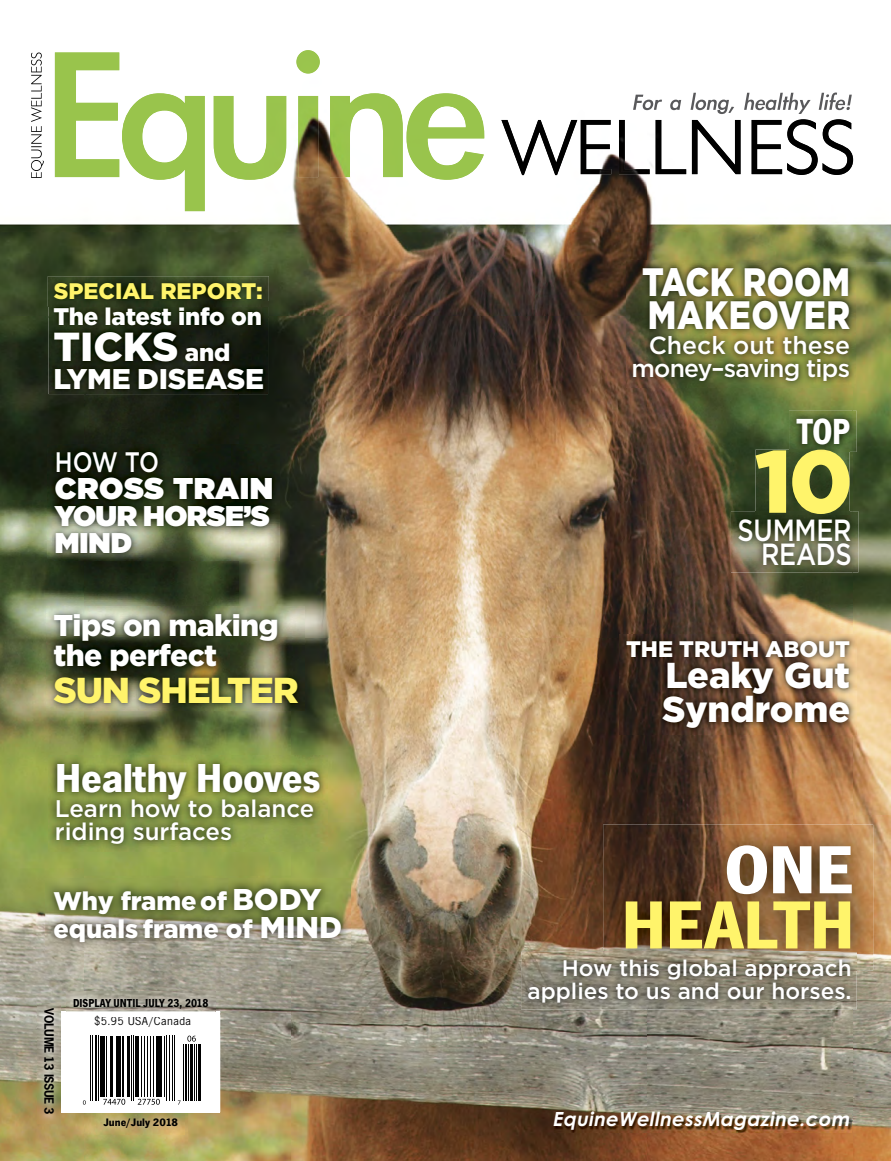
<style>
.page{position:relative;width:891px;height:1161px;background:#fff}
.page>*{position:absolute;margin:0;border:0;box-sizing:border-box;transform-origin:0 0}
.t1{font:900 88.5px "Gotham";color:#fff46b}
.t2{font:700 70.5px "News Got T";letter-spacing:-.01em;color:#fff46b}
.t3{font:700 70.5px "News Got T";color:#fff}
.t4{font:700 42px "News Got T";letter-spacing:-.01em;color:#fff}
.t5{font:900 40.5px "Gotham";color:#fff}
.t6{font:900 39.6px/33px "Gotham";color:#fff;scale:.83 1}
.t7{font:700 37.65px "News Got T";color:#fff;scale:.83 1}
.t8{font:900 36px/33.9px "Gotham";color:#fff}
.t9{font:900 36px "Gotham";letter-spacing:-.03em;color:#fff46b}
.t10{font:500 30.6px/24px "Gotham";letter-spacing:-.01em;color:#fff;text-align:right;scale:.83 1}
.t11{font:900 30px/30px "Gotham";letter-spacing:-.02em;color:#fff}
.t12{font:900 30px "Gotham";letter-spacing:.02em;color:#fff}
.t13{font:900 28.5px/27px "Gotham";letter-spacing:-.02em;color:#fff}
.t14{font:900 28.5px "Gotham";letter-spacing:-.01em;color:#fff}
.t15{font:500 28.2px "Gotham";color:#fff;scale:.83 1}
.t16{font:900 25.5px/27.9px "Gotham";color:#fff}
.t17{font:500 24.75px/22.5px "Gotham";letter-spacing:-.03em;color:#fff;text-align:right}
.t18{font:500 24px/22.5px "Gotham";color:#fff}
.t19{font:900 24px "Gotham";letter-spacing:-.01em;color:#fff}
.t20{font:500 22.5px/22.8px "Gotham";color:#fff;text-align:right}
.t21{font:900 22.5px "Gotham";color:#fff46b}
.t22{font:900 22.5px "Gotham";color:#fff}
.t23{font:italic 700 19.5px "Century Gothic";letter-spacing:.02em;color:#fff}
.t24{font:12.6px "News Got T";letter-spacing:.03em;color:#000}
.t25{font:700 12px "News Got T";color:#000;scale:.87 1}
.t26{font:700 12px "News Gothic Std";letter-spacing:-.03em;color:#000}
.t27{font:700 11.25px "News Got T";color:#000}
.s1{font-size:24px}
.s2{font-size:30px}
</style>
<div class="page">
<img style="left:0;top:52px;width:647px;height:264px">
<img style="left:647px;top:92px;width:244px;height:171px">
<img style="left:853px;top:263px;width:38px;height:898px">
<img style="left:0;top:316px;width:84px;height:845px">
<img style="left:239px;top:316px;width:408px;height:322px">
<img style="left:84px;top:394px;width:155px;height:50px">
<img style="left:647px;top:388px;width:206px;height:246px">
<img style="left:84px;top:560px;width:155px;height:46px">
<img style="left:290px;top:638px;width:357px;height:523px">
<img style="left:84px;top:711px;width:206px;height:303px">
<img style="left:647px;top:734px;width:206px;height:90px">
<img style="left:647px;top:1009px;width:206px;height:152px">
<img style="left:187px;top:1014px;width:103px;height:147px">
<img style="left:84px;top:1113px;width:103px;height:48px">
<img style="left:55px;top:50px;width:429px;height:161px">
<img style="left:755px;top:450px;width:95px;height:61px">
<svg style="left:501px;top:93px;width:352px;height:82px"></svg>
<svg style="left:31px;top:53px;width:13px;height:125px"></svg>
<img style="left:554px;top:1114px;width:298px;height:18px">
<div style="left:62px;top:1011px;width:158px;height:101px;background:#fff"></div>
<img style="left:37px;top:1004px;width:24px;height:119px">
<img style="left:66px;top:992px;width:149px;height:20px">
<img style="left:97px;top:1113px;width:87px;height:22px">
<hr style="left:90px;top:1036px;width:1px;height:65px;background:#000">
<hr style="left:92px;top:1036px;width:1px;height:65px;background:#000">
<hr style="left:96px;top:1036px;width:1px;height:65px;background:#000">
<hr style="left:98px;top:1036px;width:1px;height:65px;background:#000">
<hr style="left:100px;top:1036px;width:3px;height:60px;background:#000">
<hr style="left:104px;top:1036px;width:1px;height:60px;background:#000">
<hr style="left:106px;top:1036px;width:1px;height:60px;background:#000">
<hr style="left:110px;top:1036px;width:1px;height:60px;background:#000">
<hr style="left:113px;top:1036px;width:1px;height:60px;background:#000">
<hr style="left:116px;top:1036px;width:2px;height:60px;background:#000">
<hr style="left:119px;top:1036px;width:2px;height:60px;background:#000">
<hr style="left:122px;top:1036px;width:2px;height:60px;background:#000">
<hr style="left:127px;top:1036px;width:1px;height:60px;background:#000">
<hr style="left:129px;top:1036px;width:1px;height:60px;background:#000">
<hr style="left:131px;top:1036px;width:1px;height:65px;background:#000">
<hr style="left:133px;top:1036px;width:1px;height:65px;background:#000">
<hr style="left:135px;top:1036px;width:1px;height:60px;background:#000">
<hr style="left:137px;top:1036px;width:2px;height:60px;background:#000">
<hr style="left:141px;top:1036px;width:1px;height:60px;background:#000">
<hr style="left:144px;top:1036px;width:1px;height:60px;background:#000">
<hr style="left:147px;top:1036px;width:1px;height:60px;background:#000">
<hr style="left:151px;top:1036px;width:1px;height:60px;background:#000">
<hr style="left:153px;top:1036px;width:1px;height:60px;background:#000">
<hr style="left:156px;top:1036px;width:2px;height:60px;background:#000">
<hr style="left:160px;top:1036px;width:2px;height:60px;background:#000">
<hr style="left:164px;top:1036px;width:1px;height:60px;background:#000">
<hr style="left:166px;top:1036px;width:1px;height:65px;background:#000">
<hr style="left:169px;top:1036px;width:1px;height:65px;background:#000">
<hr style="left:172px;top:1036px;width:1px;height:65px;background:#000">
<hr style="left:174px;top:1036px;width:1px;height:65px;background:#000">
<hr style="left:184px;top:1044px;width:1px;height:57px;background:#000">
<hr style="left:185px;top:1044px;width:2px;height:57px;background:#000">
<hr style="left:188px;top:1044px;width:1px;height:57px;background:#000">
<hr style="left:191px;top:1044px;width:2px;height:57px;background:#000">
<hr style="left:194px;top:1044px;width:1px;height:57px;background:#000">
<hr style="left:196px;top:1044px;width:1px;height:57px;background:#000">
<hr style="left:198px;top:1044px;width:2px;height:57px;background:#000">
<hr style="left:200px;top:1044px;width:1px;height:57px;background:#000">
<svg style="left:83px;top:1100px;width:3px;height:5px"></svg>
<svg style="left:103px;top:1099px;width:22px;height:6px"></svg>
<svg style="left:138px;top:1099px;width:22px;height:6px"></svg>
<svg style="left:187px;top:1036px;width:9px;height:6px"></svg>
<img style="left:603px;top:824px;width:270px;height:147px">
<img style="left:48px;top:276px;width:221px;height:118px">
<img style="left:54px;top:307px;width:208px;height:18px">
<img style="left:45px;top:879px;width:305px;height:72px">
<img style="left:47px;top:444px;width:232px;height:116px">
<img style="left:48px;top:301px;width:220px;height:5px">
<img style="left:48px;top:756px;width:279px;height:95px">
<img style="left:620px;top:634px;width:237px;height:100px">
<img style="left:47px;top:606px;width:257px;height:105px">
<img style="left:626px;top:260px;width:230px;height:128px">
<img style="left:731px;top:511px;width:127px;height:61px">
<img style="left:755px;top:511px;width:95px;height:3px">
<img style="left:789px;top:411px;width:68px;height:41px">
<img style="left:789px;top:450px;width:61px;height:2px">
<img style="left:521px;top:952px;width:336px;height:57px">
<img style="left:603px;top:952px;width:254px;height:19px">
<p class="t21" style="left:54px;top:283px;width:211px">SPECIAL REPORT:</p>
<p class="t19" style="left:53px;top:308px;width:210px">The latest info on</p>
<h3 class="t5" style="left:53px;top:332px;width:178px">TICKS <span class="s1">and</span></h3>
<p class="t14" style="left:53px;top:369px;width:212px">LYME DISEASE</p>
<p class="t15" style="left:55px;top:451px;width:127px">HOW TO</p>
<h3 class="t12" style="left:55px;top:478px;width:220px">CROSS TRAIN</h3>
<p class="t13" style="left:55px;top:505px;width:217px">YOUR HORSE’S<br>MIND</p>
<h3 class="t11" style="left:53px;top:613px;width:227px">Tips on making the perfect</h3>
<h3 class="t9" style="left:53px;top:678px;width:247px">SUN SHELTER</h3>
<h3 class="t4" style="left:55px;top:764px;width:268px">Healthy Hooves</h3>
<p class="t18" style="left:55px;top:799px;width:261px">Learn how to balance riding surfaces</p>
<p class="t16" style="left:53px;top:889px;width:290px">Why frame of <span class="s2">BODY </span>equals frame of <span class="s2">MIND</span></p>
<p class="t26" style="left:56px;top:1008px;width:108px;rotate:90deg">VOLUME 13 ISSUE 3</p>
<p class="t25" style="left:73px;top:999px;width:157px">DISPLAY UNTIL JULY 23, 2018</p>
<p class="t24" style="left:94px;top:1014px;width:98px">$5.95 USA/Canada</p>
<p class="t27" style="left:103px;top:1118px;width:76px">June/July 2018</p>
<h3 class="t6" style="left:642px;top:268px;width:252px">TACK ROOM<br>MAKEOVER</h3>
<p class="t17" style="left:631px;top:336px;width:220px">Check out these money–saving tips</p>
<h3 class="t7" style="left:796px;top:419px;width:66px">TOP</h3>
<h1 class="t1" style="left:755px;top:450px;width:100px">10</h1>
<h3 class="t10" style="left:738px;top:520px;width:139px">SUMMER<br>READS</h3>
<p class="t22" style="left:626px;top:641px;width:226px">THE TRUTH ABOUT</p>
<h3 class="t8" style="left:662px;top:661px;width:189px">Leaky Gut<br>Syndrome</h3>
<h2 class="t3" style="left:725px;top:846px;width:132px">ONE</h2>
<h2 class="t2" style="left:621px;top:901px;width:235px">HEALTH</h2>
<p class="t20" style="left:528px;top:958px;width:326px">How this global approach applies to us and our horses.</p>
<p class="t23" style="left:552px;top:1108px;width:298px">EquineWellnessMagazine.com</p>
</div>
